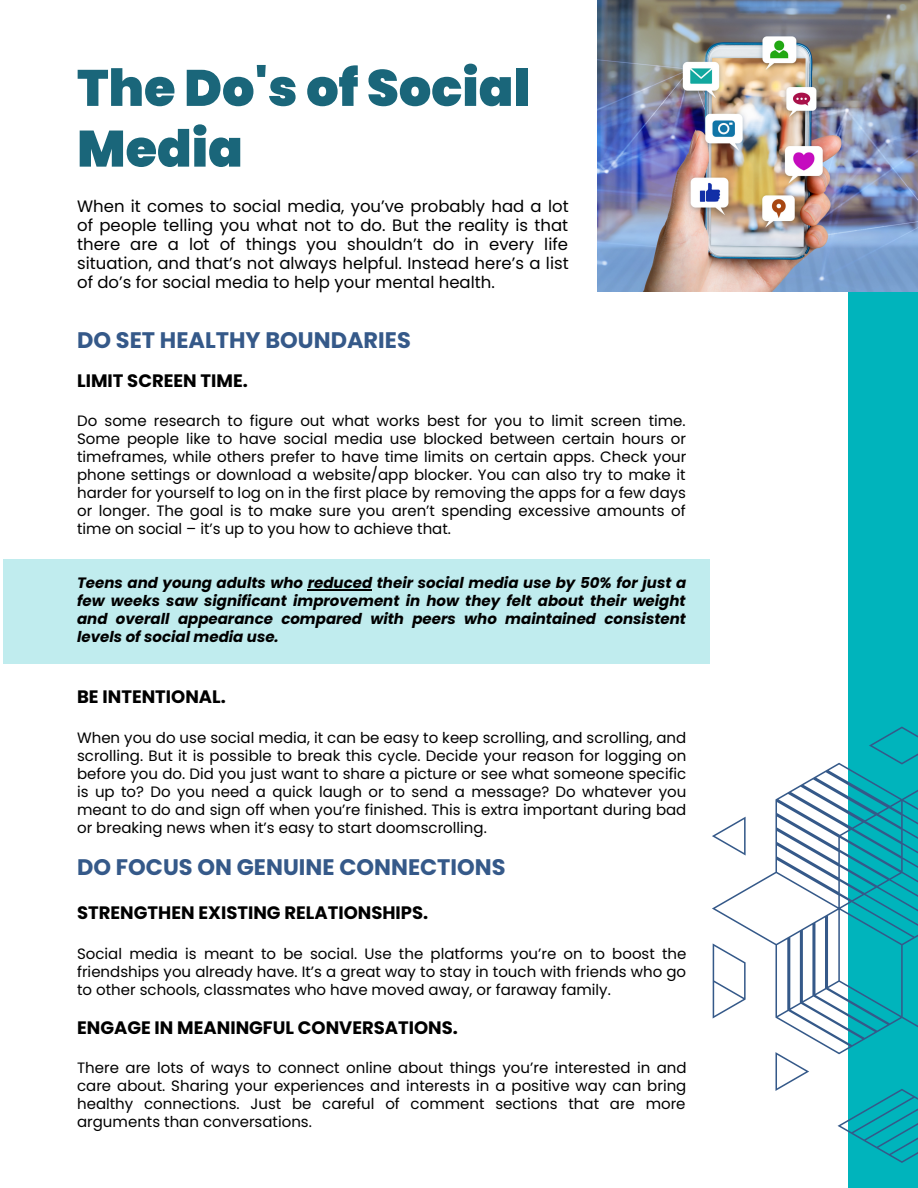
<style>
.page{position:relative;width:918px;height:1188px;background:#fff}
.page>*{position:absolute;margin:0;border:0;box-sizing:border-box;transform-origin:0 0}
.t1{font:900 51px/60.8px "Poppins";color:#1a667a}
.t2{font:700 22.5px "Poppins";color:#355989}
.t3{font:700 18px "Poppins";color:#000}
.t4{font:16.5px/19.2px "Poppins";color:#000;text-align:justify}
.t5{font:15px/18px "Poppins";color:#000;text-align:justify}
.t6{font:italic 700 15px/18px "Poppins";color:#000;text-align:justify}
</style>
<div class="page">
<div style="left:848px;top:0;width:70px;height:1188px;background:#00b4bc"></div>
<div style="left:3px;top:559px;width:706px;height:104px;background:#c0ecee"></div>
<hr style="left:308px;top:590px;width:64px;height:1px;background:#000">
<img style="left:598px;top:0;width:320px;height:291px">
<svg style="left:712px;top:727px;width:206px;height:436px"></svg>
<h1 class="t1" style="left:77px;top:58px;width:454px">The Do's of Social<br>Media</h1>
<p class="t4" style="left:77px;top:196px;width:493px">When it comes to social media, you’ve probably had a lot of people telling you what not to do. But the reality is that there are a lot of things you shouldn’t do in every life situation, and that’s not always helpful. Instead here’s a list of do’s for social media to help your mental health.</p>
<h3 class="t2" style="left:77px;top:324px;width:335px">DO SET HEALTHY BOUNDARIES</h3>
<p class="t3" style="left:77px;top:368px;width:172px">LIMIT SCREEN TIME.</p>
<p class="t5" style="left:77px;top:412px;width:611px">Do some research to figure out what works best for you to limit screen time.<br>Some people like to have social media use blocked between certain hours or timeframes, while others prefer to have time limits on certain apps. Check your phone settings or download a website/app blocker. You can also try to make it harder for yourself to log on in the first place by removing the apps for a few days or longer. The goal is to make sure you aren’t spending excessive amounts of time on social – it’s up to you how to achieve that.</p>
<p class="t6" style="left:77px;top:574px;width:611px">Teens and young adults who reduced their social media use by 50% for just a few weeks saw significant improvement in how they felt about their weight and overall appearance compared with peers who maintained consistent levels of social media use.</p>
<p class="t3" style="left:77px;top:684px;width:150px">BE INTENTIONAL.</p>
<p class="t5" style="left:77px;top:728px;width:611px">When you do use social media, it can be easy to keep scrolling, and scrolling, and scrolling. But it is possible to break this cycle. Decide your reason for logging on before you do. Did you just want to share a picture or see what someone specific is up to? Do you need a quick laugh or to send a message? Do whatever you meant to do and sign off when you’re finished. This is extra important during bad or breaking news when it’s easy to start doomscrolling.</p>
<h3 class="t2" style="left:77px;top:852px;width:430px">DO FOCUS ON GENUINE CONNECTIONS</h3>
<p class="t3" style="left:77px;top:900px;width:353px">STRENGTHEN EXISTING RELATIONSHIPS.</p>
<p class="t5" style="left:77px;top:944px;width:611px">Social media is meant to be social. Use the platforms you’re on to boost the friendships you already have. It’s a great way to stay in touch with friends who go to other schools, classmates who have moved away, or faraway family.</p>
<p class="t3" style="left:77px;top:1015px;width:382px">ENGAGE IN MEANINGFUL CONVERSATIONS.</p>
<p class="t5" style="left:77px;top:1059px;width:611px">There are lots of ways to connect online about things you’re interested in and care about. Sharing your experiences and interests in a positive way can bring healthy connections. Just be careful of comment sections that are more arguments than conversations.</p>
</div>
